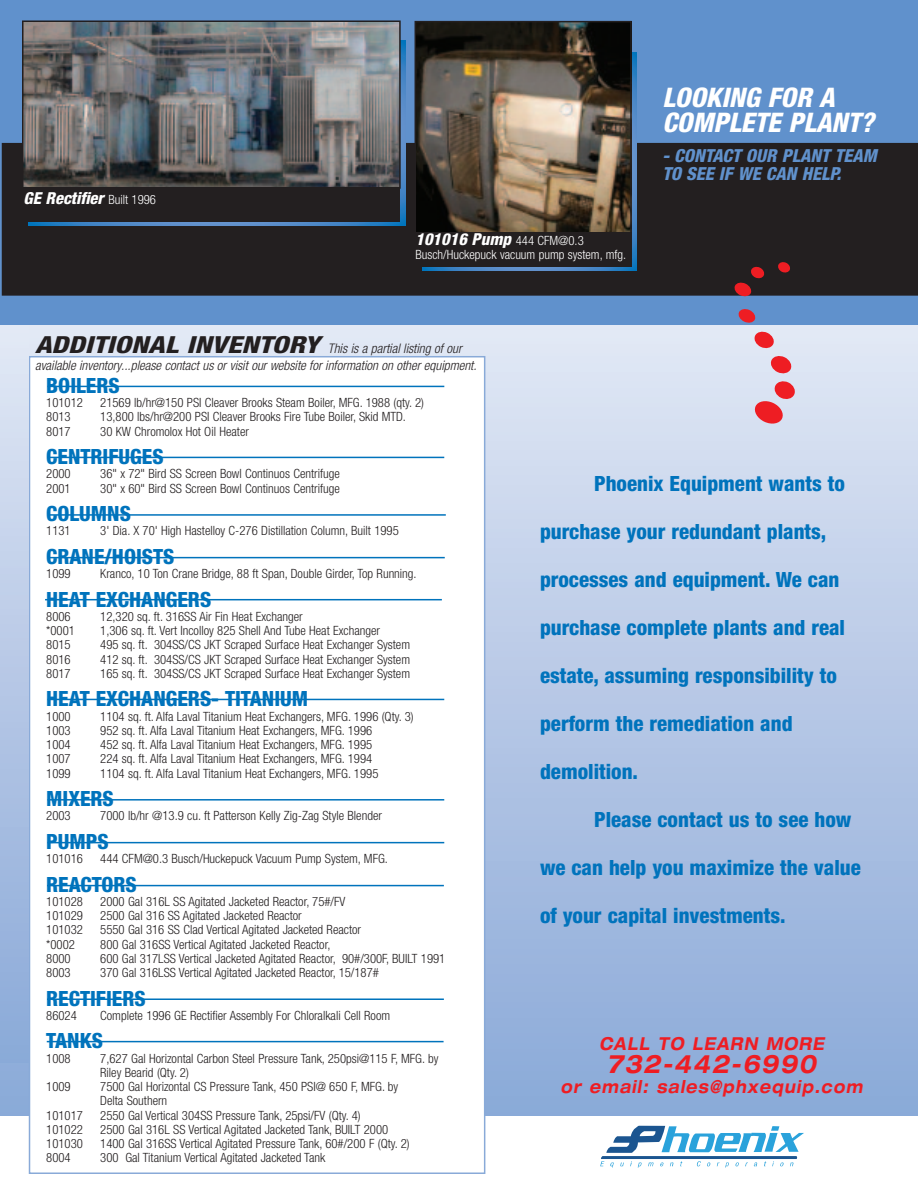
<style>
.page{position:relative;width:918px;height:1188px;background:#fff}
.page>*{position:absolute;margin:0;border:0;box-sizing:border-box;transform-origin:0 0}
.t1{font:italic 800 condensed 27px/25.5px "Helvetica Neue";color:#fff}
.t2{font:italic 700 expanded 25.5px "Helvetica Neue";letter-spacing:.08em;color:#ee1d23;scale:.82 1}
.t3{font:800 condensed 21px "Helvetica Neue";color:#0073bc}
.t4{font:italic 800 condensed 18px/18px "Helvetica Neue";color:#6091cc}
.t5{font:italic 700 expanded 17.85px "Helvetica Neue";letter-spacing:.08em;color:#ee1d23;scale:.82 1}
.t6{font:italic 800 condensed 16.5px "Helvetica Neue";color:#fff}
.t7{font:italic 300 condensed 13.2px/16.2px "Helvetica Neue";color:#231f20}
.t8{font:300 condensed 12.75px/14.2px "Helvetica Neue";color:#231f20}
.t9{font:300 condensed 12.75px "Helvetica Neue";color:#fff}
.s1{font-weight:300;font-style:normal;font-size:12.75px}
.s2{font-weight:800;font-size:23.55px}
</style>
<div class="page">
<div style="left:0;top:0;width:29px;height:339px;background:#6091cc"></div>
<div style="left:1px;top:320px;width:917px;height:796px;background:linear-gradient(to bottom,#e0e7f4,#8aa9d8)"></div>
<div style="left:1px;top:0;width:917px;height:324px;background:#6091cc"></div>
<div style="left:30px;top:357px;width:455px;height:816px;background:#fff"></div>
<div style="left:29px;top:356px;width:456px;height:818px;border:2px solid #89aad8"></div>
<svg style="left:600px;top:1126px;width:204px;height:42px"></svg>
<div style="left:2px;top:143px;width:916px;height:153px;background:#231f20"></div>
<svg style="left:29px;top:41px;width:377px;height:184px"></svg>
<img style="left:25px;top:23px;width:373px;height:163px">
<div style="left:22px;top:20px;width:379px;height:169px;border:2px solid #231f20"></div>
<div style="left:22px;top:188px;width:378px;height:34px;background:#231f20"></div>
<svg style="left:423px;top:53px;width:214px;height:217px"></svg>
<img style="left:418px;top:24px;width:211px;height:208px">
<div style="left:415px;top:21px;width:217px;height:217px;border:2px solid #231f20"></div>
<div style="left:414px;top:232px;width:218px;height:34px;background:#231f20"></div>
<svg style="left:734px;top:266px;width:31px;height:31px"></svg>
<svg style="left:777px;top:261px;width:14px;height:12px"></svg>
<svg style="left:738px;top:309px;width:18px;height:14px"></svg>
<svg style="left:753px;top:331px;width:22px;height:18px"></svg>
<svg style="left:753px;top:355px;width:43px;height:70px;background:#e1a0ac"></svg>
<hr style="left:48px;top:386px;width:396px;height:1px;background:#0073bc">
<hr style="left:47px;top:457px;width:397px;height:1px;background:#0073bc">
<hr style="left:49px;top:514px;width:397px;height:2px;background:#0073bc">
<hr style="left:45px;top:599px;width:397px;height:1px;background:#0073bc">
<hr style="left:47px;top:699px;width:397px;height:1px;background:#0073bc">
<hr style="left:47px;top:799px;width:397px;height:2px;background:#0073bc">
<hr style="left:47px;top:842px;width:397px;height:1px;background:#0073bc">
<hr style="left:47px;top:885px;width:397px;height:1px;background:#0073bc">
<hr style="left:47px;top:998px;width:397px;height:2px;background:#0073bc">
<hr style="left:47px;top:1041px;width:397px;height:1px;background:#0073bc">
<hr style="left:48px;top:557px;width:397px;height:1px;background:#0073bc">
<div style="left:0;top:326px;width:29px;height:737px;background:linear-gradient(to bottom,#e2e8f5,#89a8d7)"></div>
<p class="t6" style="left:24px;top:192px;width:134px">GE Rectifier <span class="s1">Built 1996</span></p>
<p class="t6" style="left:415px;top:234px;width:170px">101016 Pump <span class="s1">444 CFM@0.3</span></p>
<p class="t9" style="left:415px;top:250px;width:212px">Busch/Huckepuck vacuum pump system, mfg.</p>
<p class="t7" style="left:35px;top:342px;width:443px"><span class="s2">ADDITIONAL INVENTORY</span> This is a partial listing of our available inventory...please contact us or visit our website for information on other equipment.</p>
<h1 class="t1" style="left:662px;top:87px;width:213px">LOOKING FOR A<br>COMPLETE PLANT?</h1>
<h3 class="t4" style="left:662px;top:149px;width:216px">- CONTACT OUR PLANT TEAM<br>TO SEE IF WE CAN HELP.</h3>
<h3 class="t3" style="left:46px;top:378px;width:75px">BOILERS</h3>
<p class="t8" style="left:46px;top:397px;width:38px">101012</p>
<p class="t8" style="left:100px;top:397px;width:325px">21569 lb/hr@150 PSI Cleaver Brooks Steam Boiler, MFG. 1988 (qty. 2)</p>
<p class="t8" style="left:46px;top:411px;width:26px">8013</p>
<p class="t8" style="left:100px;top:411px;width:307px">13,800 lbs/hr@200 PSI Cleaver Brooks Fire Tube Boiler, Skid MTD.</p>
<p class="t8" style="left:46px;top:425px;width:26px">8017</p>
<p class="t8" style="left:100px;top:425px;width:150px">30 KW Chromolox Hot Oil Heater</p>
<h3 class="t3" style="left:46px;top:449px;width:119px">CENTRIFUGES</h3>
<p class="t8" style="left:46px;top:468px;width:26px">2000</p>
<p class="t8" style="left:100px;top:468px;width:241px">36" x 72" Bird SS Screen Bowl Continuos Centrifuge</p>
<p class="t8" style="left:46px;top:482px;width:26px">2001</p>
<p class="t8" style="left:100px;top:482px;width:241px">30" x 60" Bird SS Screen Bowl Continuos Centrifuge</p>
<h3 class="t3" style="left:46px;top:506px;width:86px">COLUMNS</h3>
<p class="t8" style="left:46px;top:525px;width:26px">1131</p>
<p class="t8" style="left:100px;top:525px;width:300px">3' Dia. X 70' High Hastelloy C-276 Distillation Column, Built 1995</p>
<h3 class="t3" style="left:46px;top:549px;width:130px">CRANE/HOISTS</h3>
<p class="t8" style="left:46px;top:568px;width:26px">1099</p>
<p class="t8" style="left:100px;top:568px;width:318px">Kranco, 10 Ton Crane Bridge, 88 ft Span, Double Girder, Top Running.</p>
<h3 class="t3" style="left:46px;top:592px;width:167px">HEAT EXCHANGERS</h3>
<p class="t8" style="left:46px;top:610px;width:26px">8006</p>
<p class="t8" style="left:100px;top:610px;width:204px">12,320 sq. ft. 316SS Air Fin Heat Exchanger</p>
<p class="t8" style="left:46px;top:625px;width:30px">*0001</p>
<p class="t8" style="left:100px;top:625px;width:281px">1,306 sq. ft. Vert Incolloy 825 Shell And Tube Heat Exchanger</p>
<p class="t8" style="left:46px;top:639px;width:26px">8015</p>
<p class="t8" style="left:100px;top:639px;width:311px">495 sq. ft. 304SS/CS JKT Scraped Surface Heat Exchanger System</p>
<p class="t8" style="left:46px;top:653px;width:26px">8016</p>
<p class="t8" style="left:100px;top:653px;width:311px">412 sq. ft. 304SS/CS JKT Scraped Surface Heat Exchanger System</p>
<p class="t8" style="left:46px;top:667px;width:26px">8017</p>
<p class="t8" style="left:100px;top:667px;width:311px">165 sq. ft. 304SS/CS JKT Scraped Surface Heat Exchanger System</p>
<h3 class="t3" style="left:46px;top:691px;width:263px">HEAT EXCHANGERS- TITANIUM</h3>
<p class="t8" style="left:46px;top:710px;width:26px">1000</p>
<p class="t8" style="left:100px;top:710px;width:315px">1104 sq. ft. Alfa Laval Titanium Heat Exchangers, MFG. 1996 (Qty. 3)</p>
<p class="t8" style="left:46px;top:724px;width:26px">1003</p>
<p class="t8" style="left:100px;top:724px;width:274px">952 sq. ft. Alfa Laval Titanium Heat Exchangers, MFG. 1996</p>
<p class="t8" style="left:46px;top:739px;width:26px">1004</p>
<p class="t8" style="left:100px;top:739px;width:274px">452 sq. ft. Alfa Laval Titanium Heat Exchangers, MFG. 1995</p>
<p class="t8" style="left:46px;top:753px;width:26px">1007</p>
<p class="t8" style="left:100px;top:753px;width:274px">224 sq. ft. Alfa Laval Titanium Heat Exchangers, MFG. 1994</p>
<p class="t8" style="left:46px;top:767px;width:26px">1099</p>
<p class="t8" style="left:100px;top:767px;width:280px">1104 sq. ft. Alfa Laval Titanium Heat Exchangers, MFG. 1995</p>
<h3 class="t3" style="left:46px;top:791px;width:69px">MIXERS</h3>
<p class="t8" style="left:46px;top:810px;width:26px">2003</p>
<p class="t8" style="left:100px;top:810px;width:283px">7000 lb/hr @13.9 cu. ft Patterson Kelly Zig-Zag Style Blender</p>
<h3 class="t3" style="left:46px;top:834px;width:64px">PUMPS</h3>
<p class="t8" style="left:46px;top:853px;width:38px">101016</p>
<p class="t8" style="left:100px;top:853px;width:289px">444 CFM@0.3 Busch/Huckepuck Vacuum Pump System, MFG.</p>
<h3 class="t3" style="left:46px;top:877px;width:92px">REACTORS</h3>
<p class="t8" style="left:46px;top:895px;width:38px">101028</p>
<p class="t8" style="left:100px;top:895px;width:247px">2000 Gal 316L SS Agitated Jacketed Reactor, 75#/FV</p>
<p class="t8" style="left:46px;top:910px;width:38px">101029</p>
<p class="t8" style="left:100px;top:910px;width:203px">2500 Gal 316 SS Agitated Jacketed Reactor</p>
<p class="t8" style="left:46px;top:924px;width:38px">101032</p>
<p class="t8" style="left:100px;top:924px;width:262px">5550 Gal 316 SS Clad Vertical Agitated Jacketed Reactor</p>
<p class="t8" style="left:46px;top:938px;width:30px">*0002</p>
<p class="t8" style="left:100px;top:938px;width:232px">800 Gal 316SS Vertical Agitated Jacketed Reactor,</p>
<p class="t8" style="left:46px;top:952px;width:26px">8000</p>
<p class="t8" style="left:100px;top:952px;width:347px">600 Gal 317LSS Vertical Jacketed Agitated Reactor, 90#/300F, BUILT 1991</p>
<p class="t8" style="left:46px;top:967px;width:26px">8003</p>
<p class="t8" style="left:100px;top:967px;width:280px">370 Gal 316LSS Vertical Agitated Jacketed Reactor, 15/187#</p>
<h3 class="t3" style="left:46px;top:991px;width:101px">RECTIFIERS</h3>
<p class="t8" style="left:46px;top:1009px;width:32px">86024</p>
<p class="t8" style="left:100px;top:1009px;width:291px">Complete 1996 GE Rectifier Assembly For Chloralkali Cell Room</p>
<h3 class="t3" style="left:46px;top:1033px;width:58px">TANKS</h3>
<p class="t8" style="left:46px;top:1052px;width:26px">1008</p>
<p class="t8" style="left:100px;top:1052px;width:340px">7,627 Gal Horizontal Carbon Steel Pressure Tank, 250psi@115 F, MFG. by<br>Riley Bearid (Qty. 2)</p>
<p class="t8" style="left:46px;top:1081px;width:26px">1009</p>
<p class="t8" style="left:100px;top:1081px;width:300px">7500 Gal Horizontal CS Pressure Tank, 450 PSI@ 650 F, MFG. by<br>Delta Southern</p>
<p class="t8" style="left:46px;top:1109px;width:38px">101017</p>
<p class="t8" style="left:100px;top:1109px;width:262px">2550 Gal Vertical 304SS Pressure Tank, 25psi/FV (Qty. 4)</p>
<p class="t8" style="left:46px;top:1123px;width:38px">101022</p>
<p class="t8" style="left:100px;top:1123px;width:289px">2500 Gal 316L SS Vertical Agitated Jacketed Tank, BUILT 2000</p>
<p class="t8" style="left:46px;top:1138px;width:38px">101030</p>
<p class="t8" style="left:100px;top:1138px;width:311px">1400 Gal 316SS Vertical Agitated Pressure Tank, 60#/200 F (Qty. 2)</p>
<p class="t8" style="left:46px;top:1152px;width:26px">8004</p>
<p class="t8" style="left:100px;top:1152px;width:227px">300 Gal Titanium Vertical Agitated Jacketed Tank</p>
<h3 class="t3" style="left:594px;top:476px;width:252px">Phoenix Equipment wants to</h3>
<h3 class="t3" style="left:540px;top:524px;width:288px">purchase your redundant plants,</h3>
<h3 class="t3" style="left:540px;top:572px;width:301px">processes and equipment. We can</h3>
<h3 class="t3" style="left:540px;top:620px;width:307px">purchase complete plants and real</h3>
<h3 class="t3" style="left:540px;top:668px;width:299px">estate, assuming responsibility to</h3>
<h3 class="t3" style="left:540px;top:716px;width:254px">perform the remediation and</h3>
<h3 class="t3" style="left:540px;top:764px;width:100px">demolition.</h3>
<h3 class="t3" style="left:594px;top:812px;width:259px">Please contact us to see how</h3>
<h3 class="t3" style="left:540px;top:860px;width:322px">we can help you maximize the value</h3>
<h3 class="t3" style="left:540px;top:908px;width:247px">of your capital investments.</h3>
<h3 class="t5" style="left:599px;top:1037px;width:276px">CALL TO LEARN MORE</h3>
<h2 class="t2" style="left:607px;top:1055px;width:257px">732-442-6990</h2>
<h3 class="t5" style="left:560px;top:1080px;width:370px">or email: sales@phxequip.com</h3>
</div>
